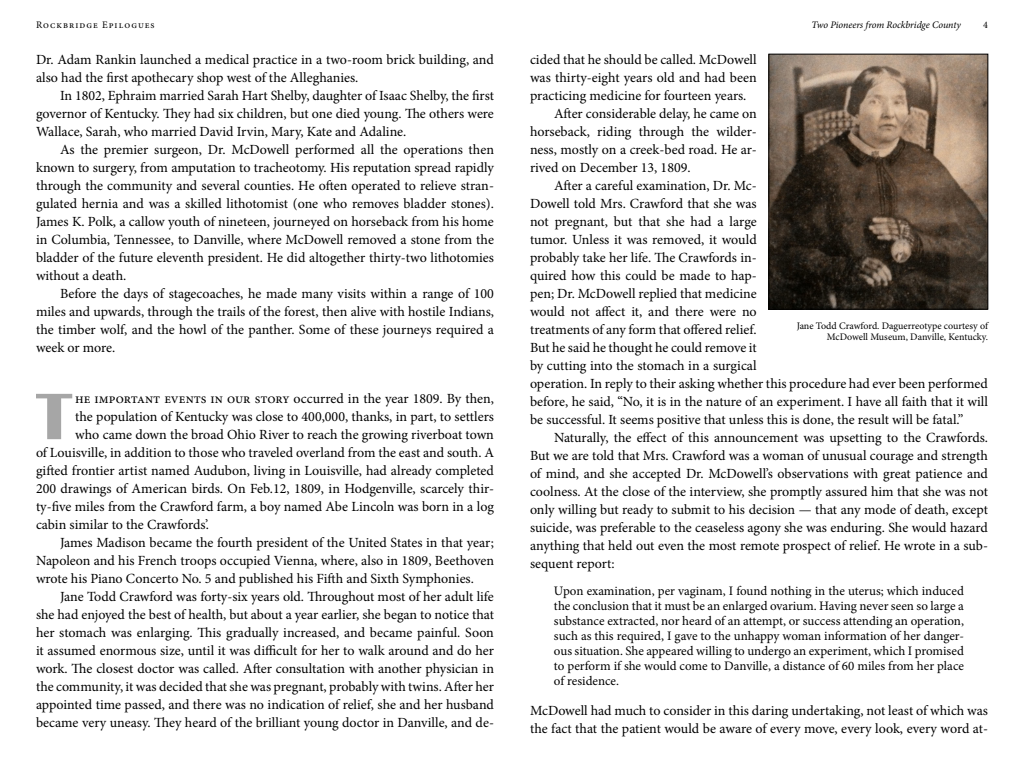
<style>
.page{position:relative;width:1024px;height:768px;background:#fff}
.page>*{position:absolute;margin:0;border:0;box-sizing:border-box;transform-origin:0 0}
.drop_cap{font:700 68px "Britannic";color:#a6a6a6}
.text{font:14px/18px "Minion Pro";letter-spacing:-.005em;color:#000;text-align:justify}
.drop_cap-2{font:14px "Minion Pro";color:#000}
.text_noindent{font:14px/18px "Minion Pro";color:#000}
.text_quote_indented{font:13px/15px "Minion Pro";color:#000;text-align:justify}
.t1{font:10px/11px "Minion Pro";letter-spacing:-.025em;color:#000;text-align:right}
.t2{font:italic 10px "Minion Pro";letter-spacing:-.005em;color:#000}
.t3{font:10px "Minion Pro";letter-spacing:.1em;color:#000}
</style>
<div class="page">
<img style="left:771px;top:56px;width:215px;height:251px">
<div style="left:769px;top:54px;width:219px;height:255px;border:1px solid #000"></div>
<p class="t3" style="left:36px;top:18px;width:120px">Rockbridge Epilogues</p>
<p class="t2" style="left:811px;top:18px;width:151px">Two Pioneers from Rockbridge County</p>
<p class="t3" style="left:983px;top:18px;width:6px">4</p>
<p class="text" style="left:36px;top:51px;width:459px">Dr. Adam Rankin launched a medical practice in a two-room brick building, and also had the first apothecary shop west of the Alleghanies.</p>
<p class="text" style="left:36px;top:87px;width:460px;text-indent:24px">In 1802, Ephraim married Sarah Hart Shelby, daughter of Isaac Shelby, the first governor of Kentucky. They had six children, but one died young. The others were Wallace, Sarah, who married David Irvin, Mary, Kate and Adaline.</p>
<p class="text" style="left:36px;top:141px;width:460px;text-indent:24px">As the premier surgeon, Dr. McDowell performed all the operations then known to surgery, from amputation to tracheotomy. His reputation spread rapidly through the community and several counties. He often operated to relieve stran&shy;gulated hernia and was a skilled lithotomist (one who removes bladder stones).<br>James K. Polk, a callow youth of nineteen, journeyed on horseback from his home in Columbia, Tennessee, to Danville, where McDowell removed a stone from the bladder of the future eleventh president. He did altogether thirty-two lithotomies without a death.</p>
<p class="text" style="left:36px;top:285px;width:460px;text-indent:24px">Before the days of stagecoaches, he made many visits within a range of 100 miles and upwards, through the trails of the forest, then alive with hostile Indians, the timber wolf, and the howl of the panther. Some of these journeys required a week or more.</p>
<p class="text" style="left:530px;top:51px;width:228px">cided that he should be called. McDowell was thirty-eight years old and had been practicing medicine for fourteen years.</p>
<p class="text" style="left:530px;top:105px;width:228px;text-indent:24px">After considerable delay, he came on horseback, riding through the wilder&shy;ness, mostly on a creek-bed road. He ar&shy;rived on December 13, 1809.</p>
<p class="text" style="left:530px;top:177px;width:460px;text-align:left;text-indent:24px">After a careful examination, Dr. Mc-<br>Dowell told Mrs. Crawford that she was<br>not pregnant, but that she had a large<br>tumor. Unless it was removed, it would<br>probably take her life. The Crawfords in-<br>quired how this could be made to hap-<br>pen; Dr. McDowell replied that medicine<br>would not affect it, and there were no<br>treatments of any form that offered relief.<br>But he said he thought he could remove it<br>by cutting into the stomach in a surgical<br>operation. In reply to their asking whether this procedure had ever been performed before, he said, “No, it is in the nature of an experiment. I have all faith that it will be successful. It seems positive that unless this is done, the result will be fatal.”</p>
<p class="text" style="left:530px;top:429px;width:460px;text-indent:24px">Naturally, the effect of this announcement was upsetting to the Crawfords.<br>But we are told that Mrs. Crawford was a woman of unusual courage and strength of mind, and she accepted Dr. McDowell’s observations with great patience and coolness. At the close of the interview, she promptly assured him that she was not only willing but ready to submit to his decision — that any mode of death, except suicide, was preferable to the ceaseless agony she was enduring. She would hazard anything that held out even the most remote prospect of relief. He wrote in a sub&shy;sequent report:</p>
<p class="text_quote_indented" style="left:554px;top:584px;width:412px">Upon examination, per vaginam, I found nothing in the uterus; which induced the conclusion that it must be an enlarged ovarium. Having never seen so large a substance extracted, nor heard of an attempt, or success attending an operation, such as this required, I gave to the unhappy woman information of her danger&shy;ous situation. She appeared willing to undergo an experiment, which I promised to perform if she would come to Danville, a distance of 60 miles from her place of residence.</p>
<p class="text_noindent" style="left:530px;top:702px;width:460px">McDowell had much to consider in this daring undertaking, not least of which was the fact that the patient would be aware of every move, every look, every word at-</p>
<p class="t1" style="left:797px;top:320px;width:194px">Jane Todd Crawford. Daguerreotype courtesy of<br>McDowell Museum, Danville, Kentucky.</p>
<p class="drop_cap" style="left:37px;top:378px;width:37px">T</p>
<p class="drop_cap-2" style="left:75px;top:389px;width:420px">he important events in our story occurred in the year 1809. By then,</p>
<p class="drop_cap-2" style="left:75px;top:407px;width:420px">the population of Kentucky was close to 400,000, thanks, in part, to settlers</p>
<p class="drop_cap-2" style="left:75px;top:425px;width:420px">who came down the broad Ohio River to reach the growing riverboat town</p>
<p class="drop_cap-2" style="left:36px;top:443px;width:460px">of Louisville, in addition to those who traveled overland from the east and south. A</p>
<p class="drop_cap-2" style="left:36px;top:461px;width:460px">gifted frontier artist named Audubon, living in Louisville, had already completed</p>
<p class="drop_cap-2" style="left:36px;top:479px;width:460px">200 drawings of American birds. On Feb.12, 1809, in Hodgenville, scarcely thir-</p>
<p class="drop_cap-2" style="left:36px;top:497px;width:460px">ty-five miles from the Crawford farm, a boy named Abe Lincoln was born in a log</p>
<p class="drop_cap-2" style="left:36px;top:515px;width:175px">cabin similar to the Crawfords’.</p>
<p class="text" style="left:36px;top:534px;width:460px;text-indent:24px">James Madison became the fourth president of the United States in that year; Napoleon and his French troops occupied Vienna, where, also in 1809, Beethoven wrote his Piano Concerto No. 5 and published his Fifth and Sixth Symphonies.</p>
<p class="text" style="left:36px;top:588px;width:460px;text-indent:24px">Jane Todd Crawford was forty-six years old. Throughout most of her adult life she had enjoyed the best of health, but about a year earlier, she began to notice that her stomach was enlarging. This gradually increased, and became painful. Soon it assumed enormous size, until it was difficult for her to walk around and do her work. The closest doctor was called. After consultation with another physician in the community, it was decided that she was pregnant, probably with twins. After her appointed time passed, and there was no indication of relief, she and her husband became very uneasy. They heard of the brilliant young doctor in Danville, and de-</p>
</div>
